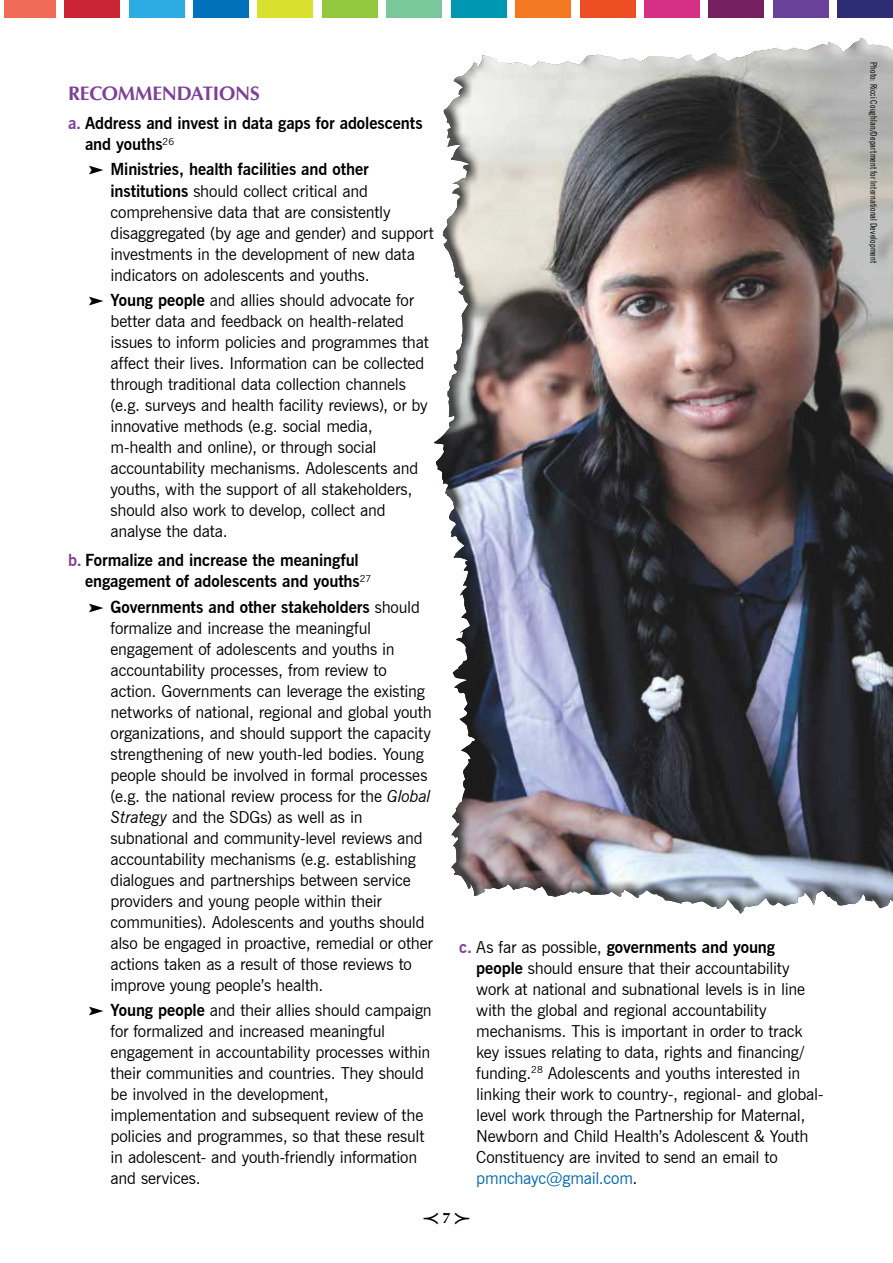
<style>
.page{position:relative;width:893px;height:1263px;background:#fff}
.page>*{position:absolute;margin:0;border:0;box-sizing:border-box;transform-origin:0 0}
.t1{font:700 19.5px "Optima";letter-spacing:-.01em;color:#7d4199}
.t2{font:16.5px/21px "News Gothic BT";letter-spacing:-.01em;color:#000}
.t3{font:700 16.5px/21px "News Gothic BT";letter-spacing:-.005em;color:#000}
.t4{font:15px "Pointers";color:#000}
.t5{font:condensed 9px "News Gothic BT";letter-spacing:.02em;color:#000}
.s1{color:#7d4199}
.s2{font-family:"Pointers"}
.s3{font-weight:700}
.s4{font-style:italic}
.s5{font-weight:700;color:#7d4199}
.s6{color:#0066b3}
.s7{font-family:"Optima";font-weight:700}
</style>
<div class="page">
<div style="left:838px;top:0;width:55px;height:17px;background:#2d2d73"></div>
<div style="left:773px;top:0;width:55px;height:17px;background:#6a419a"></div>
<div style="left:709px;top:0;width:55px;height:17px;background:#752060"></div>
<div style="left:644px;top:0;width:56px;height:17px;background:#d53086"></div>
<div style="left:580px;top:0;width:55px;height:17px;background:#ed4e24"></div>
<div style="left:515px;top:0;width:56px;height:17px;background:#f47721"></div>
<div style="left:451px;top:0;width:55px;height:17px;background:#0097b3"></div>
<div style="left:387px;top:0;width:55px;height:17px;background:#7ac79b"></div>
<div style="left:322px;top:0;width:55px;height:17px;background:#92c83e"></div>
<div style="left:258px;top:0;width:55px;height:17px;background:#d9e02d"></div>
<div style="left:193px;top:0;width:56px;height:17px;background:#0071ba"></div>
<div style="left:129px;top:0;width:55px;height:17px;background:#2cace2"></div>
<div style="left:64px;top:0;width:56px;height:17px;background:#cb2434"></div>
<div style="left:4px;top:0;width:51px;height:17px;background:#f26a58"></div>
<div style="left:433px;top:36px;width:460px;height:878px;background:#000;opacity:.75"></div>
<p class="t1" style="left:68px;top:81px;width:193px">RECOMMENDATIONS</p>
<p class="t3" style="left:85px;top:113px;width:339px;text-indent:-17px"><span class="s1">a.</span> Address and invest in data gaps for adolescents and youths<sup>26</sup></p>
<p class="t2" style="left:111px;top:159px;width:325px;text-indent:-21px"><span class="s2">d</span> <span class="s3">Ministries, health facilities and other institutions</span> should collect critical and comprehensive data that are consistently disaggregated (by age and gender) and support investments in the development of new data indicators on adolescents and youths.</p>
<p class="t2" style="left:111px;top:289px;width:320px;text-indent:-21px"><span class="s2">d</span> <span class="s3">Young people</span> and allies should advocate for better data and feedback on health-related issues to inform policies and programmes that affect their lives. Information can be collected through traditional data collection channels (e.g. surveys and health facility reviews), or by innovative methods (e.g. social media, m-health and online), or through social accountability mechanisms. Adolescents and youths, with the support of all stakeholders, should also work to develop, collect and analyse the data.</p>
<p class="t3" style="left:85px;top:550px;width:288px;text-indent:-17px"><span class="s1">b.</span> Formalize and increase the meaningful engagement of adolescents and youths<sup>27</sup></p>
<p class="t2" style="left:111px;top:596px;width:324px;text-indent:-21px"><span class="s2">d</span> <span class="s3">Governments and other stakeholders</span> should formalize and increase the meaningful engagement of adolescents and youths in accountability processes, from review to action. Governments can leverage the existing networks of national, regional and global youth organizations, and should support the capacity strengthening of new youth-led bodies. Young people should be involved in formal processes (e.g. the national review process for the <span class="s4">Global Strategy</span> and the SDGs) as well as in subnational and community-level reviews and accountability mechanisms (e.g. establishing dialogues and partnerships between service providers and young people within their communities). Adolescents and youths should also be engaged in proactive, remedial or other actions taken as a result of those reviews to improve young people’s health.</p>
<p class="t2" style="left:111px;top:999px;width:323px;text-indent:-21px"><span class="s2">d</span> <span class="s3">Young people</span> and their allies should campaign for formalized and increased meaningful engagement in accountability processes within their communities and countries. They should be involved in the development, implementation and subsequent review of the policies and programmes, so that these result in adolescent- and youth-friendly information and services.</p>
<p class="t2" style="left:476px;top:936px;width:349px;text-indent:-17px"><span class="s5">c.</span> As far as possible, <span class="s3">governments and young people</span> should ensure that their accountability work at national and subnational levels is in line with the global and regional accountability mechanisms. This is important in order to track key issues relating to data, rights and financing/ funding.<sup>28</sup> Adolescents and youths interested in linking their work to country-, regional- and global&shy;level work through the Partnership for Maternal, Newborn and Child Health’s Adolescent &amp; Youth Constituency are invited to send an email to <span class="s6">pmnchayc@gmail.com</span>.</p>
<p class="t4" style="left:422px;top:1211px;width:51px">¥ <span class="s7">7</span> y</p>
<p class="t5" style="left:879px;top:62px;width:203px;rotate:90deg">Photo: Ricci Coughlan/Department for International Development</p>
</div>
